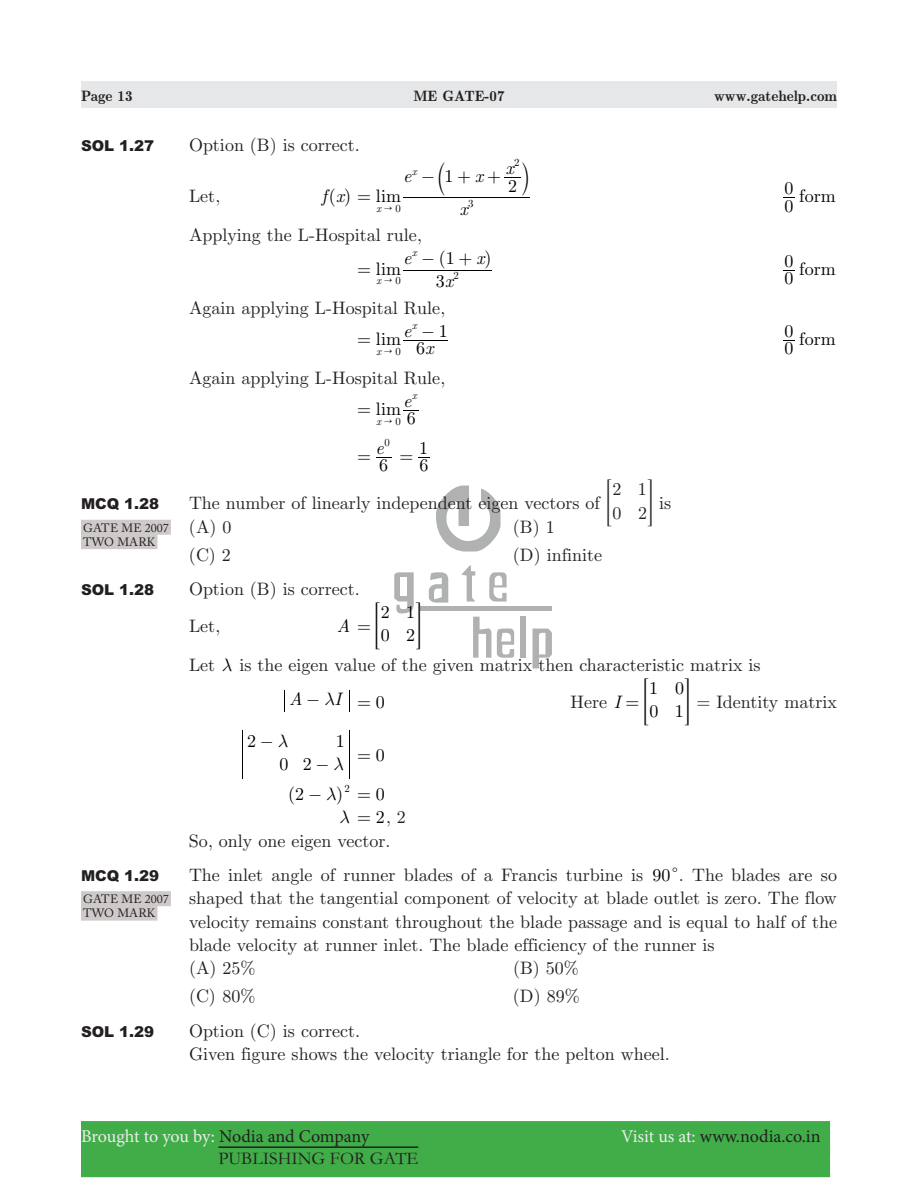
<style>
.page{position:relative;width:918px;height:1188px;background:#fff}
.page>*{position:absolute;margin:0;border:0;box-sizing:border-box;transform-origin:0 0}
.t1{font:18px/23.4px "Euclid";color:#231f20}
.t2{font:18px/23.4px "Euclid";color:#000}
.t3{font:18px "Minion Pro";letter-spacing:-.01em;color:#ebecec}
.t4{font:18px "Minion Pro";color:#231f20}
.t5{font:18px "Garamond";color:#231f20}
.t6{font:italic 18px "Euclid";color:#000}
.t7{font:18px "M Ma Variable A";color:#000}
.t8{font:18px "M Ma Variable B";color:#000}
.t9{font:900 15px "Arial";color:#231f20}
.t10{font:700 15px "Euclid";color:#231f20}
.t11{font:12px/14.4px "Adobe Caslon Pro";letter-spacing:.01em;color:#231f20}
.t12{font:italic 10.8px "Euclid";color:#000}
.t13{font:10.8px "Euclid";color:#000}
.s1{font-style:normal}
.s2{font-family:"M Ma Arrow";font-style:normal}
.s3{color:#000}
.s4{font-style:italic}
.s5{font-family:"M Ma Variable B"}
.s6{font-style:italic;color:#000}
.s7{font-family:"M Ma Variable B";color:#000}
.s8{font-family:"M Ma Etc";color:#000}
.s9{color:#231f20}
.s10{color:#ebecec}
</style>
<div class="page">
<div style="left:81px;top:81px;width:756px;height:27px;background:#e6e7e8"></div>
<div style="left:81px;top:1121px;width:749px;height:35px;background:#41ad49"></div>
<div style="left:81px;top:1143px;width:749px;height:34px;background:#41ad49"></div>
<hr style="left:218px;top:1146px;width:200px;height:2px;background:#231f20">
<svg style="left:394px;top:572px;width:20px;height:41px"></svg>
<hr style="left:420px;top:606px;width:132px;height:4px;background:#b0b1b1">
<svg style="left:473px;top:617px;width:18px;height:41px"></svg>
<svg style="left:461px;top:565px;width:14px;height:37px"></svg>
<div style="left:521px;top:617px;width:5px;height:41px;background:#b0b1b1"></div>
<svg style="left:533px;top:629px;width:19px;height:39px"></svg>
<div style="left:401px;top:578px;width:6px;height:18px;background:#fff"></div>
<svg style="left:497px;top:629px;width:17px;height:29px"></svg>
<svg style="left:429px;top:572px;width:19px;height:31px"></svg>
<svg style="left:489px;top:572px;width:18px;height:30px"></svg>
<svg style="left:436px;top:486px;width:65px;height:66px"></svg>
<hr style="left:403px;top:198px;width:127px;height:1px;background:#000">
<hr style="left:403px;top:270px;width:89px;height:1px;background:#000">
<svg style="left:783px;top:270px;width:12px;height:1px"></svg>
<hr style="left:403px;top:340px;width:45px;height:1px;background:#000">
<svg style="left:783px;top:340px;width:12px;height:1px"></svg>
<svg style="left:403px;top:410px;width:16px;height:1px"></svg>
<svg style="left:376px;top:457px;width:15px;height:1px"></svg>
<svg style="left:284px;top:691px;width:1px;height:21px"></svg>
<svg style="left:349px;top:691px;width:1px;height:21px"></svg>
<hr style="left:242px;top:730px;width:1px;height:49px;background:#000">
<hr style="left:349px;top:730px;width:1px;height:49px;background:#000">
<div style="left:81px;top:520px;width:90px;height:15px;background:#cecac9"></div>
<div style="left:81px;top:534px;width:76px;height:15px;background:#cecac9"></div>
<div style="left:81px;top:891px;width:90px;height:15px;background:#cecac9"></div>
<div style="left:81px;top:906px;width:76px;height:15px;background:#cecac9"></div>
<svg style="left:504px;top:177px;width:17px;height:1px"></svg>
<p class="t10" style="left:81px;top:91px;width:53px">Page 13</p>
<p class="t10" style="left:413px;top:91px;width:93px">ME GATE-07</p>
<p class="t10" style="left:714px;top:91px;width:124px">www.gatehelp.com</p>
<p class="t9" style="left:81px;top:140px;width:75px">SOL 1.27</p>
<p class="t1" style="left:189px;top:135px;width:172px">Option (B) is correct.</p>
<p class="t1" style="left:189px;top:186px;width:33px">Let,</p>
<p class="t6" style="left:321px;top:190px;width:31px">fx<span class="s1">()</span></p>
<p class="t2" style="left:376px;top:186px;width:27px">lim</p>
<p class="t13" style="left:514px;top:159px;width:7px">2</p>
<p class="t7" style="left:438px;top:168px;width:9px">b</p>
<p class="t7" style="left:522px;top:168px;width:9px">l</p>
<p class="t6" style="left:505px;top:162px;width:10px">x</p>
<p class="t12" style="left:412px;top:167px;width:7px">x</p>
<p class="t2" style="left:445px;top:166px;width:10px">1</p>
<p class="t6" style="left:403px;top:170px;width:10px">e</p>
<p class="t6" style="left:475px;top:170px;width:10px">x</p>
<p class="t2" style="left:508px;top:175px;width:10px">2</p>
<p class="t13" style="left:468px;top:199px;width:7px">3</p>
<p class="t12" style="left:376px;top:204px;width:26px">x<span class="s2">"</span><span class="s1">0</span></p>
<p class="t6" style="left:459px;top:202px;width:10px">x</p>
<p class="t9" style="left:81px;top:499px;width:80px">MCQ 1.28</p>
<p class="t11" style="left:83px;top:522px;width:87px">GATE ME 2007<br>TWO MARK</p>
<p class="t1" style="left:421px;top:225px;width:35px;line-height:23px;text-indent:-232px">Applying the L-Hospital rule, <span class="s3">−(1</span></p>
<p class="t12" style="left:412px;top:249px;width:7px">x</p>
<p class="t6" style="left:403px;top:252px;width:10px">e</p>
<p class="t2" style="left:376px;top:259px;width:27px">lim</p>
<p class="t13" style="left:454px;top:272px;width:7px">2</p>
<p class="t2" style="left:436px;top:271px;width:19px">3<span class="s4">x</span></p>
<p class="t12" style="left:376px;top:277px;width:26px">x<span class="s2">"</span><span class="s1">0</span></p>
<p class="t1" style="left:189px;top:298px;width:258px">Again applying L-Hospital Rule,</p>
<p class="t2" style="left:376px;top:329px;width:27px">lim</p>
<p class="t2" style="left:416px;top:338px;width:19px">6<span class="s4">x</span></p>
<p class="t12" style="left:412px;top:322px;width:7px">x</p>
<p class="t6" style="left:403px;top:324px;width:10px">e</p>
<p class="t2" style="left:421px;top:321px;width:28px">−1</p>
<p class="t12" style="left:376px;top:347px;width:26px">x<span class="s2">"</span><span class="s1">0</span></p>
<p class="t1" style="left:189px;top:368px;width:258px">Again applying L-Hospital Rule,</p>
<p class="t2" style="left:376px;top:399px;width:27px">lim</p>
<p class="t6" style="left:403px;top:394px;width:10px">e</p>
<p class="t12" style="left:376px;top:417px;width:26px">x<span class="s2">"</span><span class="s1">0</span></p>
<p class="t2" style="left:407px;top:408px;width:10px">6</p>
<p class="t12" style="left:412px;top:392px;width:7px">x</p>
<p class="t13" style="left:384px;top:438px;width:7px">0</p>
<p class="t6" style="left:376px;top:441px;width:10px">e</p>
<p class="t2" style="left:379px;top:455px;width:10px">6</p>
<p class="t2" style="left:419px;top:438px;width:10px">1</p>
<p class="t2" style="left:419px;top:455px;width:10px">6</p>
<p class="t6" style="left:476px;top:252px;width:17px">x<span class="s1">)</span></p>
<p class="t1" style="left:189px;top:493px;width:484px">The number of linearly independent eigen vectors of <span class="s5">&gt; H</span> is</p>
<p class="t1" style="left:612px;top:479px;width:11px">2<br>0</p>
<p class="t1" style="left:638px;top:479px;width:11px">1<br>2</p>
<p class="t1" style="left:189px;top:517px;width:44px">(A) 0</p>
<p class="t1" style="left:513px;top:517px;width:43px">(B) 1</p>
<p class="t1" style="left:189px;top:545px;width:43px">(C) 2</p>
<p class="t1" style="left:513px;top:545px;width:91px">(D) infinite</p>
<p class="t9" style="left:81px;top:585px;width:75px">SOL 1.28</p>
<p class="t1" style="left:189px;top:573px;width:172px;line-height:36.6px">Option (B) is correct.<br>Let,</p>
<p class="t6" style="left:337px;top:619px;width:15px">A</p>
<p class="t8" style="left:375px;top:614px;width:48px">&gt; H</p>
<p class="t2" style="left:381px;top:602px;width:11px">2<br>0</p>
<p class="t2" style="left:406px;top:602px;width:11px">1<br>2</p>
<p class="t2" style="left:784px;top:178px;width:10px">0</p>
<p class="t2" style="left:799px;top:186px;width:38px">form</p>
<p class="t2" style="left:784px;top:195px;width:10px">0</p>
<p class="t2" style="left:784px;top:251px;width:10px">0</p>
<p class="t2" style="left:799px;top:259px;width:38px">form</p>
<p class="t2" style="left:784px;top:268px;width:10px">0</p>
<p class="t2" style="left:784px;top:321px;width:10px">0</p>
<p class="t2" style="left:799px;top:329px;width:38px">form</p>
<p class="t2" style="left:784px;top:338px;width:10px">0</p>
<p class="t1" style="left:189px;top:655px;width:28px">Let</p>
<p class="t1" style="left:289px;top:649px;width:473px;line-height:34.2px;text-indent:-50px">is the eigen value of the given matrix then characteristic matrix is<br><span class="s6">A</span><span class="s3">−</span></p>
<p class="t1" style="left:643px;top:692px;width:195px"><span class="s7">&gt; H</span> = Identity matrix</p>
<p class="t2" style="left:649px;top:678px;width:11px">1<br>0</p>
<p class="t2" style="left:675px;top:678px;width:11px">0<br>1</p>
<p class="t6" style="left:335px;top:693px;width:8px">I</p>
<p class="t2" style="left:376px;top:692px;width:10px">0</p>
<p class="t1" style="left:571px;top:692px;width:52px">Here <span class="s6">I</span></p>
<p class="t2" style="left:247px;top:731px;width:28px">2−</p>
<p class="t2" style="left:280px;top:754px;width:10px">0</p>
<p class="t2" style="left:303px;top:754px;width:28px">2−</p>
<p class="t2" style="left:336px;top:731px;width:10px">1</p>
<p class="t2" style="left:376px;top:745px;width:10px">0</p>
<p class="t2" style="left:288px;top:784px;width:35px">(2−</p>
<p class="t2" style="left:336px;top:784px;width:9px">)</p>
<p class="t13" style="left:344px;top:785px;width:7px">2</p>
<p class="t2" style="left:376px;top:784px;width:10px">0</p>
<p class="t1" style="left:376px;top:807px;width:31px"><span class="s3">2</span>, 2</p>
<p class="t1" style="left:189px;top:830px;width:203px">So, only one eigen vector.</p>
<p class="t9" style="left:81px;top:870px;width:80px">MCQ 1.29</p>
<p class="t1" style="left:189px;top:865px;width:650px">The inlet angle of runner blades of a Francis turbine is <span class="s3">90</span><span class="s8">c</span>. The blades are so shaped that the tangential component of velocity at blade outlet is zero. The flow velocity remains constant throughout the blade passage and is equal to half of the blade velocity at runner inlet. The blade efficiency of the runner is<br>(A) 25%</p>
<p class="t11" style="left:83px;top:893px;width:87px">GATE ME 2007<br>TWO MARK</p>
<p class="t1" style="left:513px;top:958px;width:67px">(B) 50%</p>
<p class="t1" style="left:189px;top:986px;width:68px">(C) 80%</p>
<p class="t1" style="left:513px;top:986px;width:68px">(D) 89%</p>
<p class="t9" style="left:81px;top:1026px;width:75px">SOL 1.29</p>
<p class="t1" style="left:189px;top:1021px;width:482px">Option (C) is correct.<br>Given figure shows the velocity triangle for the pelton wheel.</p>
<p class="t3" style="left:81px;top:1129px;width:290px">Brought to you by: <span class="s9">Nodia and Company</span></p>
<p class="t4" style="left:621px;top:1129px;width:201px"><span class="s10">Visit us at:</span> www.nodia.co.in</p>
<p class="t5" style="left:218px;top:1152px;width:201px">PUBLISHING FOR GATE</p>
</div>
